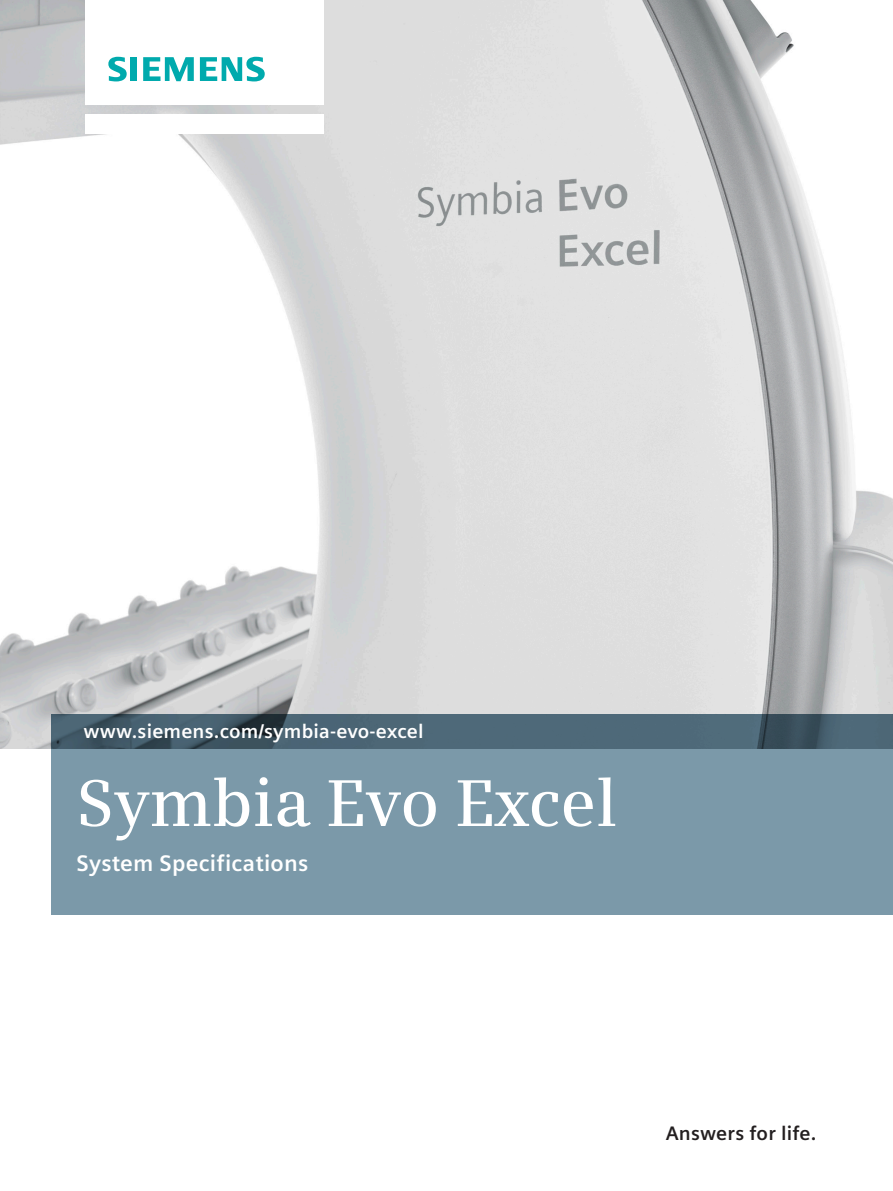
<style>
.page{position:relative;width:893px;height:1191px;background:#fff}
.page>*{position:absolute;margin:0;border:0;box-sizing:border-box;transform-origin:0 0}
._01__Headline__44pt{font:66px "Siemens Serif OSF Semi";color:#fff}
._01__Subline__15pt_6{font:700 22.5px "Siemens Sans";letter-spacing:.01em;color:#fff}
._02__URL_keyword__13{font:700 19.5px "Siemens Sans";letter-spacing:.01em;color:#fff}
._03__URL_sector_clai{font:700 19.5px "Siemens Sans";letter-spacing:.01em;color:#231f20}
</style>
<div class="page">
<img style="left:0;top:0;width:893px;height:748px">
<div style="left:85px;top:114px;width:238px;height:19px;background:#fff"></div>
<div style="left:85px;top:0;width:238px;height:105px;background:#fff"></div>
<svg style="left:108px;top:57px;width:19px;height:24px"></svg>
<div style="left:130px;top:57px;width:7px;height:24px;background:#00aaad"></div>
<svg style="left:143px;top:57px;width:51px;height:24px"></svg>
<svg style="left:200px;top:57px;width:65px;height:24px"></svg>
<div style="left:51px;top:748px;width:842px;height:166px;background:#7b99a9"></div>
<svg style="left:51px;top:714px;width:842px;height:34px;background:#47606f"></svg>
<p class="_02__URL_keyword__13" style="left:83px;top:720px;width:342px">www.siemens.com/symbia-evo-excel</p>
<p class="_01__Headline__44pt" style="left:77px;top:766px;width:542px">Symbia Evo Excel</p>
<p class="_01__Subline__15pt_6" style="left:77px;top:850px;width:233px">System Specifications</p>
<p class="_03__URL_sector_clai" style="left:666px;top:1122px;width:152px">Answers for life.</p>
</div>
